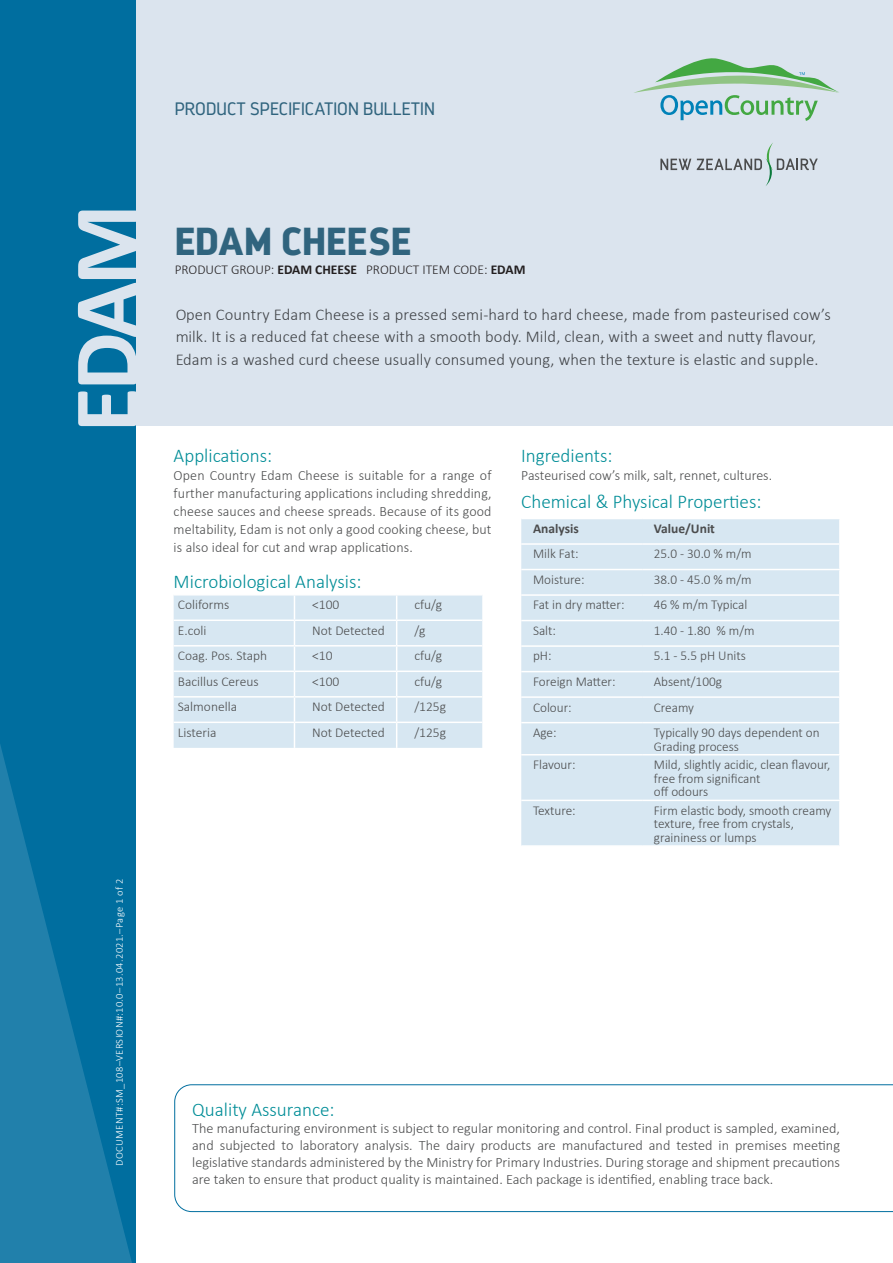
<style>
.page{position:relative;width:893px;height:1263px;background:#fff}
.page>*{position:absolute;margin:0;border:0;box-sizing:border-box;transform-origin:0 0}
.t1{font:700 93px "Calibri";color:#dbe4ee}
.t2{font:900 39px "Darwin";color:#30647e}
.t3{font:300 19.5px "Calibri";color:#008d97}
.t4{font:300 18px "Darwin";letter-spacing:.005em;color:#30647e}
.t5{font:300 16.5px/22.5px "Calibri";letter-spacing:.01em;color:#4b4c4d}
.t6{font:300 14.25px/18px "Calibri";color:#4b4c4d;text-align:justify}
.t7{font:300 13.5px/13.5px "Calibri";color:#4b4c4d}
.t8{font:300 13.5px "Calibri";color:#231f20}
.t9{font:700 13.5px "Calibri";color:#4b4c4d}
.t10{font:300 10.5px "Calibri";letter-spacing:.03em;color:#fff}
.s1{font-weight:700}
</style>
<div class="page">
<svg style="left:174px;top:1084px;width:719px;height:128px"></svg>
<div style="left:0;top:0;width:893px;height:426px;background:#dbe4ee"></div>
<div style="left:0;top:0;width:135px;height:1263px;background:#006e9f"></div>
<svg style="left:0;top:744px;width:132px;height:519px"></svg>
<svg style="left:660px;top:159px;width:31px;height:11px"></svg>
<svg style="left:697px;top:143px;width:121px;height:43px"></svg>
<svg style="left:634px;top:58px;width:205px;height:63px"></svg>
<div style="left:174px;top:595px;width:308px;height:153px;background:#d7e7f2"></div>
<svg style="left:294px;top:595px;width:1px;height:153px"></svg>
<svg style="left:396px;top:595px;width:1px;height:153px"></svg>
<hr style="left:174px;top:619px;width:120px;height:2px;background:#fff">
<hr style="left:294px;top:619px;width:103px;height:2px;background:#fff">
<hr style="left:397px;top:619px;width:85px;height:2px;background:#fff">
<hr style="left:174px;top:645px;width:120px;height:1px;background:#fff">
<hr style="left:294px;top:645px;width:103px;height:1px;background:#fff">
<hr style="left:397px;top:645px;width:85px;height:1px;background:#fff">
<hr style="left:174px;top:670px;width:120px;height:2px;background:#fff">
<hr style="left:294px;top:670px;width:103px;height:2px;background:#fff">
<hr style="left:397px;top:670px;width:85px;height:2px;background:#fff">
<hr style="left:174px;top:696px;width:120px;height:1px;background:#fff">
<hr style="left:294px;top:696px;width:103px;height:1px;background:#fff">
<hr style="left:397px;top:696px;width:85px;height:1px;background:#fff">
<hr style="left:174px;top:722px;width:120px;height:1px;background:#fff">
<hr style="left:294px;top:722px;width:103px;height:1px;background:#fff">
<hr style="left:397px;top:722px;width:85px;height:1px;background:#fff">
<div style="left:521px;top:519px;width:318px;height:326px;background:#d7e7f2"></div>
<hr style="left:521px;top:543px;width:121px;height:2px;background:#fff">
<hr style="left:642px;top:543px;width:199px;height:2px;background:#fff">
<hr style="left:521px;top:569px;width:121px;height:1px;background:#fff">
<hr style="left:642px;top:569px;width:199px;height:1px;background:#fff">
<hr style="left:521px;top:594px;width:121px;height:2px;background:#fff">
<hr style="left:642px;top:594px;width:199px;height:2px;background:#fff">
<hr style="left:521px;top:620px;width:121px;height:1px;background:#fff">
<hr style="left:642px;top:620px;width:199px;height:1px;background:#fff">
<hr style="left:521px;top:645px;width:121px;height:2px;background:#fff">
<hr style="left:642px;top:645px;width:199px;height:2px;background:#fff">
<hr style="left:521px;top:671px;width:121px;height:1px;background:#fff">
<hr style="left:642px;top:671px;width:199px;height:1px;background:#fff">
<hr style="left:521px;top:696px;width:121px;height:2px;background:#fff">
<hr style="left:642px;top:696px;width:199px;height:2px;background:#fff">
<hr style="left:521px;top:722px;width:121px;height:1px;background:#fff">
<hr style="left:642px;top:722px;width:199px;height:1px;background:#fff">
<hr style="left:521px;top:754px;width:121px;height:1px;background:#fff">
<hr style="left:642px;top:754px;width:199px;height:1px;background:#fff">
<hr style="left:521px;top:800px;width:121px;height:1px;background:#fff">
<hr style="left:642px;top:800px;width:199px;height:1px;background:#fff">
<p class="t4" style="left:175px;top:98px;width:262px">PRODUCT SPECIFICATION BULLETIN</p>
<h1 class="t1" style="left:47px;top:432px;width:230px;rotate:-90deg">EDAM</h1>
<p class="t10" style="left:113px;top:1165px;width:289px;rotate:-90deg">DOCUMENT#:SM_108–VERSION#:10.0–13.04.2021.–Page 1 of 2</p>
<h2 class="t2" style="left:175px;top:217px;width:238px">EDAM CHEESE</h2>
<p class="t8" style="left:175px;top:261px;width:352px">PRODUCT GROUP: <span class="s1">EDAM CHEESE</span> PRODUCT ITEM CODE: <span class="s1">EDAM</span></p>
<p class="t5" style="left:175px;top:302px;width:657px">Open Country Edam Cheese is a pressed semi-hard to hard cheese, made from pasteurised cow’s milk. It is a reduced fat cheese with a smooth body. Mild, clean, with a sweet and nutty flavour,<br>Edam is a washed curd cheese usually consumed young, when the texture is elastic and supple.</p>
<h3 class="t3" style="left:174px;top:443px;width:100px">Applications:</h3>
<p class="t6" style="left:174px;top:465px;width:319px">Open Country Edam Cheese is suitable for a range of further manufacturing applications including shredding, cheese sauces and cheese spreads. Because of its good meltability, Edam is not only a good cooking cheese, but is also ideal for cut and wrap applications.</p>
<h3 class="t3" style="left:174px;top:569px;width:189px">Microbiological Analysis:</h3>
<p class="t7" style="left:178px;top:597px;width:53px">Coliforms</p>
<p class="t7" style="left:312px;top:597px;width:29px">&lt;100</p>
<p class="t7" style="left:414px;top:597px;width:29px">cfu/g</p>
<p class="t7" style="left:178px;top:623px;width:30px">E.coli</p>
<p class="t7" style="left:312px;top:623px;width:74px">Not Detected</p>
<p class="t7" style="left:414px;top:623px;width:13px">/g</p>
<p class="t7" style="left:178px;top:648px;width:91px">Coag. Pos. Staph</p>
<p class="t7" style="left:312px;top:648px;width:22px">&lt;10</p>
<p class="t7" style="left:414px;top:648px;width:29px">cfu/g</p>
<p class="t7" style="left:178px;top:674px;width:82px">Bacillus Cereus</p>
<p class="t7" style="left:312px;top:674px;width:29px">&lt;100</p>
<p class="t7" style="left:414px;top:674px;width:29px">cfu/g</p>
<p class="t7" style="left:178px;top:699px;width:61px">Salmonella</p>
<p class="t7" style="left:312px;top:699px;width:74px">Not Detected</p>
<p class="t7" style="left:414px;top:699px;width:33px">/125g</p>
<p class="t7" style="left:178px;top:725px;width:40px">Listeria</p>
<p class="t7" style="left:312px;top:725px;width:74px">Not Detected</p>
<p class="t7" style="left:414px;top:725px;width:33px">/125g</p>
<h3 class="t3" style="left:521px;top:443px;width:93px">Ingredients:</h3>
<p class="t6" style="left:521px;top:465px;width:252px">Pasteurised cow’s milk, salt, rennet, cultures.</p>
<h3 class="t3" style="left:521px;top:489px;width:242px">Chemical &amp; Physical Properties:</h3>
<p class="t9" style="left:533px;top:520px;width:47px">Analysis</p>
<p class="t9" style="left:654px;top:520px;width:63px">Value/Unit</p>
<p class="t7" style="left:533px;top:546px;width:47px">Milk Fat:</p>
<p class="t7" style="left:654px;top:546px;width:99px">25.0 - 30.0 % m/m</p>
<p class="t7" style="left:533px;top:572px;width:53px">Moisture:</p>
<p class="t7" style="left:654px;top:572px;width:99px">38.0 - 45.0 % m/m</p>
<p class="t7" style="left:533px;top:597px;width:93px">Fat in dry matter:</p>
<p class="t7" style="left:654px;top:597px;width:95px">46 % m/m Typical</p>
<p class="t7" style="left:533px;top:623px;width:24px">Salt:</p>
<p class="t7" style="left:654px;top:623px;width:102px">1.40 - 1.80 % m/m</p>
<p class="t7" style="left:533px;top:649px;width:20px">pH:</p>
<p class="t7" style="left:654px;top:649px;width:94px">5.1 - 5.5 pH Units</p>
<p class="t7" style="left:533px;top:674px;width:84px">Foreign Matter:</p>
<p class="t7" style="left:654px;top:674px;width:70px">Absent/100g</p>
<p class="t7" style="left:533px;top:700px;width:40px">Colour:</p>
<p class="t7" style="left:654px;top:700px;width:42px">Creamy</p>
<p class="t7" style="left:533px;top:725px;width:25px">Age:</p>
<p class="t7" style="left:654px;top:725px;width:167px">Typically 90 days dependent on<br>Grading process</p>
<p class="t7" style="left:533px;top:757px;width:44px">Flavour:</p>
<p class="t7" style="left:654px;top:757px;width:178px">Mild, slightly acidic, clean flavour, free from significant<br>off odours</p>
<p class="t7" style="left:533px;top:803px;width:44px">Texture:</p>
<p class="t7" style="left:654px;top:803px;width:179px">Firm elastic body, smooth creamy texture, free from crystals, graininess or lumps</p>
<h3 class="t3" style="left:192px;top:1097px;width:144px">Quality Assurance:</h3>
<p class="t6" style="left:192px;top:1119px;width:649px;line-height:17.1px">The manufacturing environment is subject to regular monitoring and control. Final product is sampled, examined, and subjected to laboratory analysis. The dairy products are manufactured and tested in premises meeting legislative standards administered by the Ministry for Primary Industries. During storage and shipment precautions are taken to ensure that product quality is maintained. Each package is identified, enabling trace back.</p>
</div>
